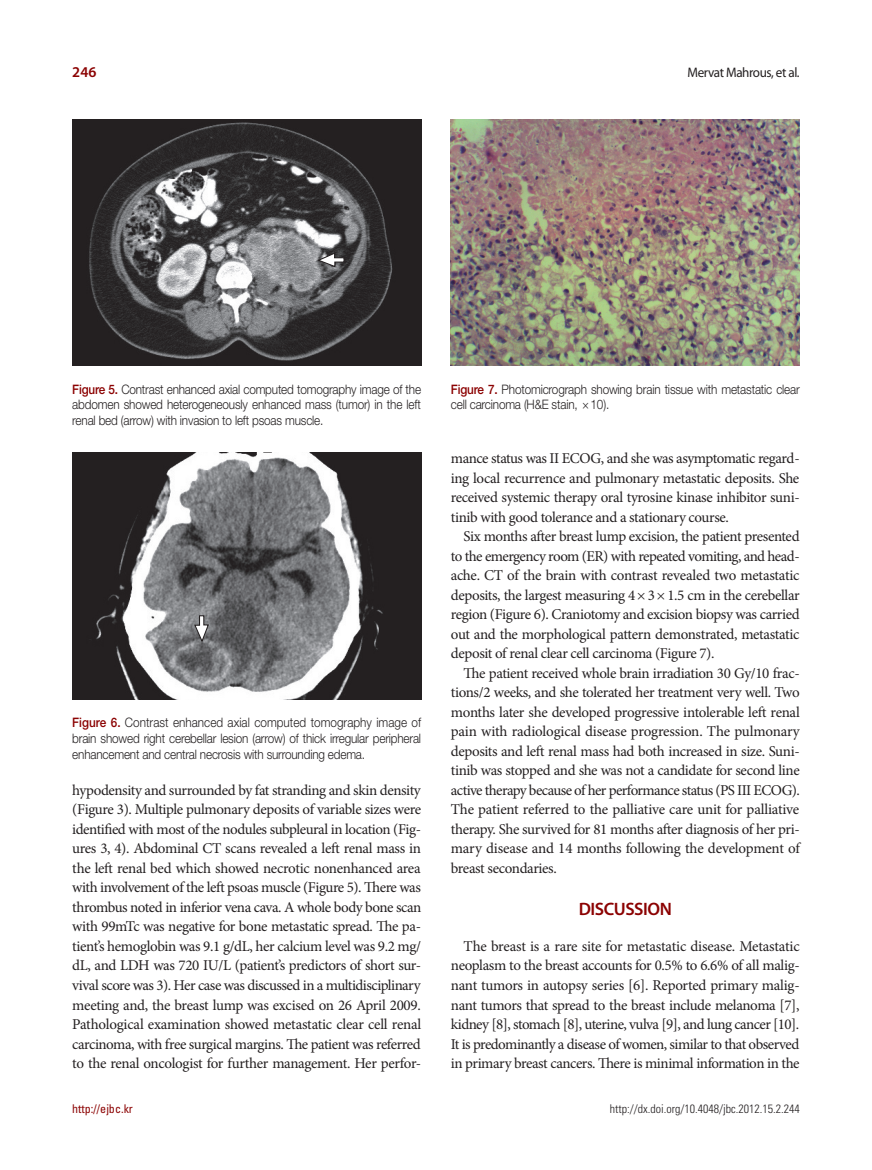
<style>
.page{position:relative;width:872px;height:1170px;background:#fff}
.page>*{position:absolute;margin:0;border:0;box-sizing:border-box;transform-origin:0 0}
.t1{font:600 18px "Myriad Pro";letter-spacing:-.025em;color:#8b0202}
.t2{font:15px/19.5px "Minion Pro";letter-spacing:-.025em;color:#231f20;text-align:justify}
.t3{font:600 15px "Myriad Pro";color:#8b0202}
.t4{font:13.8px "Myriad Pro";letter-spacing:-.03em;color:#231f20;scale:.95 1}
.t5{font:300 13.05px/15.6px "Helvetica Neue LT Std";letter-spacing:-.015em;color:#231f20;text-align:justify;scale:.9 1}
.t6{font:300 condensed 12px "Univers LT Std";color:#231f20}
.t7{font:condensed 12px "Univers LT Std";color:#8b0202}
.s1{font-weight:500;color:#8b0202}
.s2{font-stretch:condensed}
.s3{font-family:"Helvetica Neue LT Std";font-weight:300;font-stretch:condensed}
</style>
<div class="page">
<img style="left:72px;top:119px;width:349px;height:247px">
<svg style="left:317px;top:251px;width:28px;height:17px"></svg>
<img style="left:451px;top:119px;width:348px;height:247px">
<img style="left:72px;top:453px;width:349px;height:246px">
<svg style="left:193px;top:614px;width:17px;height:28px"></svg>
<p class="t3" style="left:72px;top:63px;width:26px">246</p>
<p class="t4" style="left:687px;top:64px;width:120px">Mervat Mahrous, et al.</p>
<p class="t5" style="left:72px;top:381px;width:389px"><span class="s1">Figure 5.</span> Contrast enhanced axial computed tomography image of the abdomen showed heterogeneously enhanced mass (tumor) in the left renal bed (arrow) with invasion to left psoas muscle.</p>
<p class="t5" style="left:451px;top:381px;width:389px"><span class="s1">Figure 7.</span> Photomicrograph showing brain tissue with metastatic clear cell carcinoma (H&amp;E stain, <span class="s2">×</span>10).</p>
<p class="t5" style="left:72px;top:714px;width:389px"><span class="s1">Figure 6.</span> Contrast enhanced axial computed tomography image of brain showed right cerebellar lesion (arrow) of thick irregular peripheral enhancement and central necrosis with surrounding edema.</p>
<p class="t2" style="left:72px;top:780px;width:350px">hypodensity and surrounded by fat stranding and skin density (Figure 3). Multiple pulmonary deposits of variable sizes were identified with most of the nodules subpleural in location (Fig&shy;ures 3, 4). Abdominal CT scans revealed a left renal mass in the left renal bed which showed necrotic nonenhanced area with involvement of the left psoas muscle (Figure 5). There was thrombus noted in inferior vena cava. A whole body bone scan with 99mTc was negative for bone metastatic spread. The pa&shy;tient’s hemoglobin was 9.1 g/dL, her calcium level was 9.2 mg/ dL, and LDH was 720 IU/L (patient’s predictors of short sur&shy;vival score was 3). Her case was discussed in a multidisciplinary meeting and, the breast lump was excised on 26 April 2009.<br>Pathological examination showed metastatic clear cell renal carcinoma, with free surgical margins. The patient was referred to the renal oncologist for further management. Her perfor-</p>
<p class="t2" style="left:451px;top:448px;width:350px">mance status was II ECOG, and she was asymptomatic regard&shy;ing local recurrence and pulmonary metastatic deposits. She received systemic therapy oral tyrosine kinase inhibitor suni&shy;tinib with good tolerance and a stationary course.</p>
<p class="t2" style="left:451px;top:526px;width:350px;text-indent:13px">Six months after breast lump excision, the patient presented to the emergency room (ER) with repeated vomiting, and head&shy;ache. CT of the brain with contrast revealed two metastatic deposits, the largest measuring 4<span class="s3">×</span>3<span class="s3">×</span>1.5 cm in the cerebellar region (Figure 6). Craniotomy and excision biopsy was carried out and the morphological pattern demonstrated, metastatic deposit of renal clear cell carcinoma (Figure 7).</p>
<p class="t2" style="left:451px;top:663px;width:350px;text-indent:13px">The patient received whole brain irradiation 30 Gy/10 frac&shy;tions/2 weeks, and she tolerated her treatment very well. Two months later she developed progressive intolerable left renal pain with radiological disease progression. The pulmonary deposits and left renal mass had both increased in size. Suni&shy;tinib was stopped and she was not a candidate for second line active therapy because of her performance status (PS III ECOG).<br>The patient referred to the palliative care unit for palliative therapy. She survived for 81 months after diagnosis of her pri&shy;mary disease and 14 months following the development of breast secondaries.</p>
<p class="t1" style="left:578px;top:897px;width:95px">DISCUSSION</p>
<p class="t2" style="left:451px;top:936px;width:350px;text-indent:13px">The breast is a rare site for metastatic disease. Metastatic neoplasm to the breast accounts for 0.5% to 6.6% of all malig&shy;nant tumors in autopsy series [6]. Reported primary malig&shy;nant tumors that spread to the breast include melanoma [7], kidney [8], stomach [8], uterine, vulva [9], and lung cancer [10].<br>It is predominantly a disease of women, similar to that observed in primary breast cancers. There is minimal information in the</p>
<p class="t7" style="left:72px;top:1100px;width:62px">http://ejbc.kr</p>
<p class="t6" style="left:610px;top:1101px;width:191px">http://dx.doi.org/10.4048/jbc.2012.15.2.244</p>
</div>
